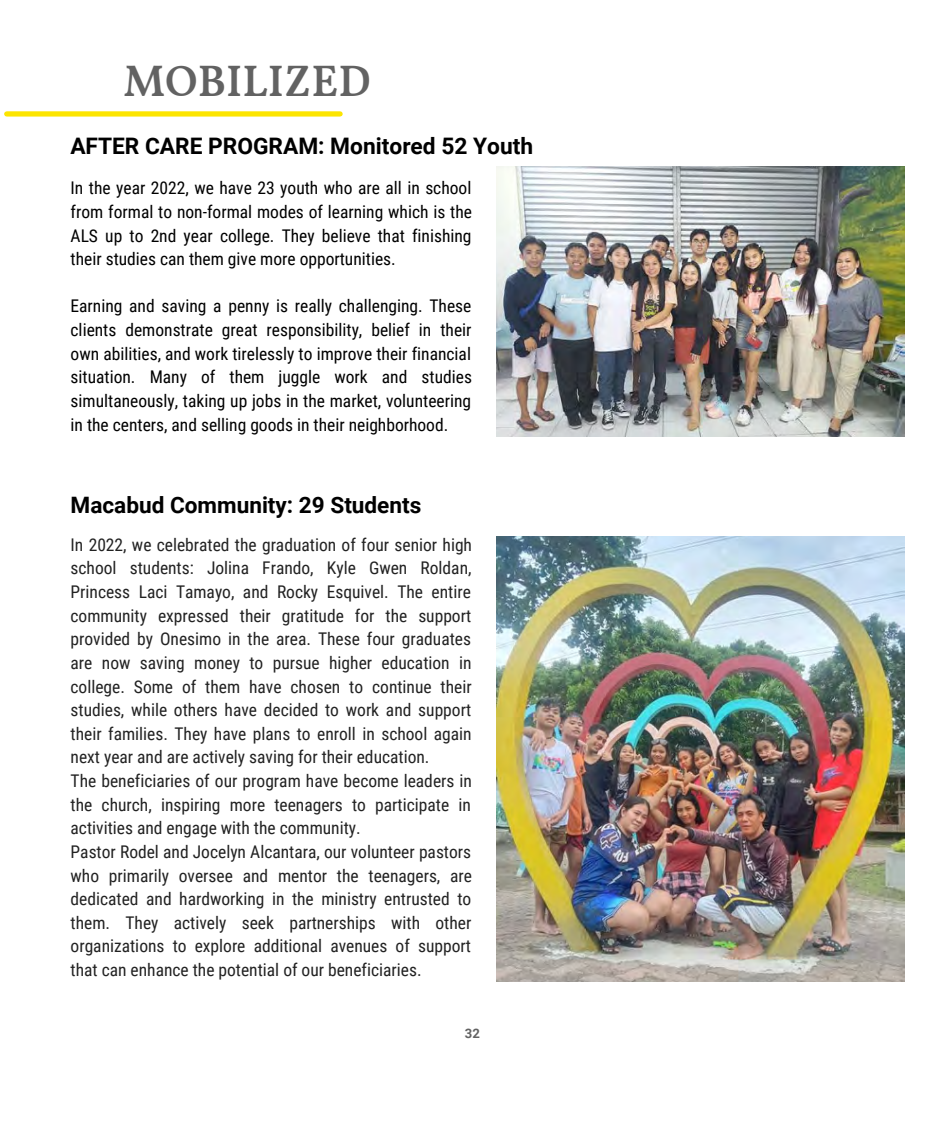
<style>
.page{position:relative;width:945px;height:1134px;background:#fff}
.page>*{position:absolute;margin:0;border:0;box-sizing:border-box;transform-origin:0 0}
.t1{font:600 43.93px "Vollkorn";color:#626262}
.t2{font:700 22.75px "Roboto";color:#000}
.t3{font:700 22.57px "Roboto";color:#000}
.t4{font:17.5px/23.6px "Roboto Condensed";color:#222;text-align:justify}
.t5{font:17.5px/23.6px "Roboto Condensed";color:#000;text-align:justify}
.t6{font:700 13.12px "Roboto";color:#626262}
</style>
<div class="page">
<div style="left:7px;top:111px;width:333px;height:6px;background:#fce501"></div>
<img style="left:496px;top:167px;width:409px;height:270px">
<img style="left:496px;top:537px;width:409px;height:445px">
<p class="t1" style="left:123px;top:63px;width:249px">MOBILIZED</p>
<p class="t2" style="left:70px;top:133px;width:464px">AFTER CARE PROGRAM: Monitored 52 Youth</p>
<p class="t5" style="left:71px;top:176px;width:403px">In the year 2022, we have 23 youth who are all in school from formal to non-formal modes of learning which is the ALS up to 2nd year college. They believe that finishing their studies can them give more opportunities.</p>
<p class="t5" style="left:71px;top:295px;width:403px">Earning and saving a penny is really challenging. These clients demonstrate great responsibility, belief in their own abilities, and work tirelessly to improve their financial situation. Many of them juggle work and studies simultaneously, taking up jobs in the market, volunteering in the centers, and selling goods in their neighborhood.</p>
<p class="t3" style="left:71px;top:492px;width:352px">Macabud Community: 29 Students</p>
<p class="t4" style="left:71px;top:533px;width:403px">In 2022, we celebrated the graduation of four senior high school students: Jolina Frando, Kyle Gwen Roldan, Princess Laci Tamayo, and Rocky Esquivel. The entire community expressed their gratitude for the support provided by Onesimo in the area. These four graduates are now saving money to pursue higher education in college. Some of them have chosen to continue their studies, while others have decided to work and support their families. They have plans to enroll in school again next year and are actively saving for their education.</p>
<p class="t4" style="left:71px;top:769px;width:403px">The beneficiaries of our program have become leaders in the church, inspiring more teenagers to participate in activities and engage with the community.</p>
<p class="t4" style="left:71px;top:840px;width:403px">Pastor Rodel and Jocelyn Alcantara, our volunteer pastors who primarily oversee and mentor the teenagers, are dedicated and hardworking in the ministry entrusted to them. They actively seek partnerships with other organizations to explore additional avenues of support that can enhance the potential of our beneficiaries.</p>
<p class="t6" style="left:465px;top:1026px;width:17px">32</p>
</div>
